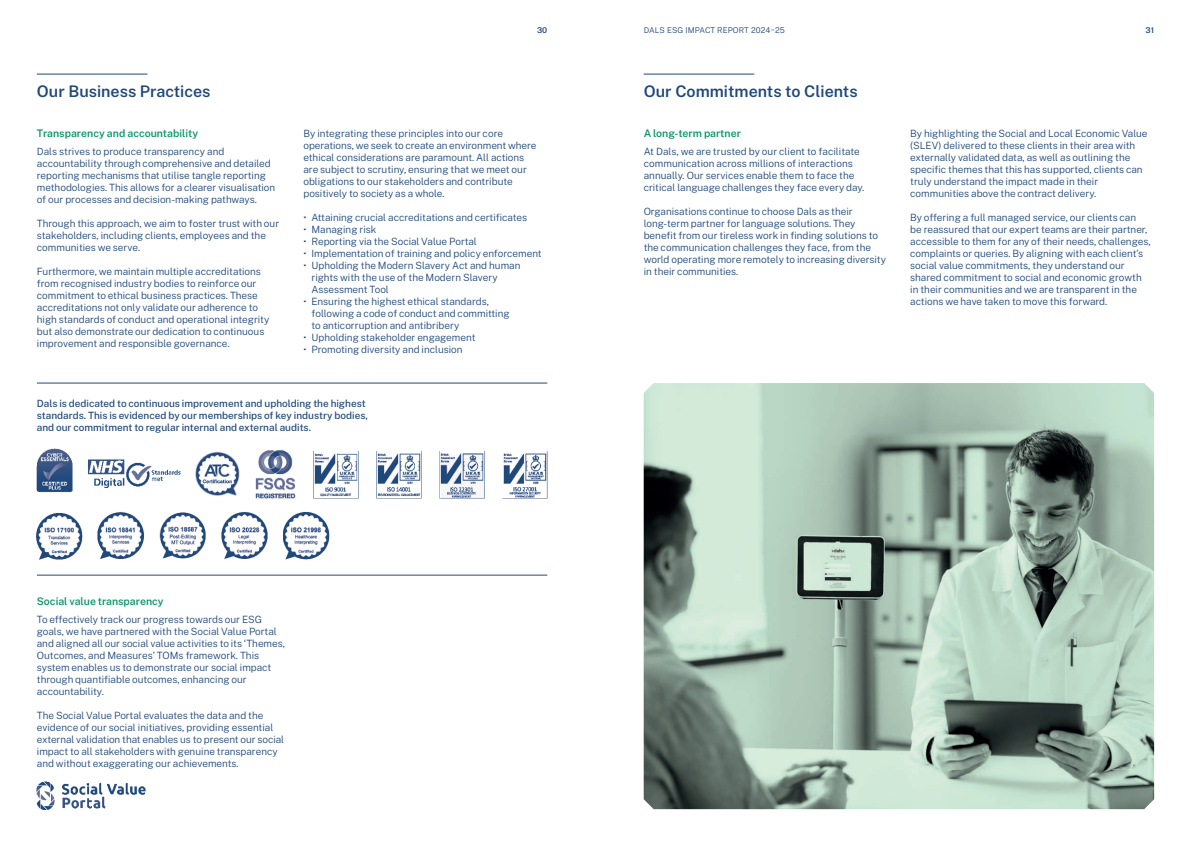
<style>
.page{position:relative;width:1191px;height:842px;background:#fff}
.page>*{position:absolute;margin:0;border:0;box-sizing:border-box;transform-origin:0 0}
.t1{font:600 16px "Public Sans";color:#20487b}
.t2{font:600 10.5px "Public Sans";color:#0f9667}
.t3{font:300 10px/12px "Public Sans";color:#20487b}
.t4{font:500 10px/12px "Public Sans";color:#20487b}
.t5{font:300 8px "Public Sans";letter-spacing:.01em;color:#20487b}
.t6{font:600 8px "Public Sans";color:#20487b}
</style>
<div class="page">
<hr style="left:37px;top:74px;width:110px;height:1px;background:#20487b">
<hr style="left:643px;top:74px;width:111px;height:1px;background:#20487b">
<hr style="left:37px;top:383px;width:510px;height:1px;background:#20487b">
<hr style="left:37px;top:575px;width:510px;height:1px;background:#20487b">
<img style="left:376px;top:451px;width:46px;height:48px">
<img style="left:439px;top:451px;width:46px;height:48px">
<img style="left:502px;top:451px;width:46px;height:48px">
<img style="left:36px;top:513px;width:47px;height:47px">
<img style="left:97px;top:512px;width:47px;height:47px">
<img style="left:159px;top:512px;width:47px;height:47px">
<img style="left:221px;top:512px;width:47px;height:47px">
<img style="left:283px;top:512px;width:47px;height:48px">
<img style="left:36px;top:448px;width:37px;height:45px">
<img style="left:88px;top:459px;width:93px;height:29px">
<img style="left:255px;top:450px;width:41px;height:49px">
<img style="left:195px;top:451px;width:45px;height:45px">
<img style="left:313px;top:451px;width:46px;height:48px">
<img style="left:643px;top:383px;width:511px;height:426px">
<img style="left:36px;top:781px;width:110px;height:29px">
<p class="t1" style="left:37px;top:81px;width:175px">Our Business Practices</p>
<p class="t2" style="left:37px;top:126px;width:163px">Transparency and accountability</p>
<p class="t3" style="left:37px;top:145px;width:240px">Dals strives to produce transparency and accountability through comprehensive and detailed reporting mechanisms that utilise tangle reporting methodologies. This allows for a clearer visualisation of our processes and decision-making pathways.</p>
<p class="t3" style="left:37px;top:217px;width:244px">Through this approach, we aim to foster trust with our stakeholders, including clients, employees and the communities we serve.</p>
<p class="t3" style="left:37px;top:265px;width:234px">Furthermore, we maintain multiple accreditations from recognised industry bodies to reinforce our commitment to ethical business practices. These accreditations not only validate our adherence to high standards of conduct and operational integrity but also demonstrate our dedication to continuous improvement and responsible governance.</p>
<p class="t6" style="left:537px;top:25px;width:12px">30</p>
<p class="t6" style="left:1145px;top:25px;width:10px">31</p>
<p class="t5" style="left:643px;top:25px;width:143px">DALS ESG IMPACT REPORT 2024–25</p>
<p class="t3" style="left:303px;top:127px;width:234px">By integrating these principles into our core operations, we seek to create an environment where ethical considerations are paramount. All actions are subject to scrutiny, ensuring that we meet our obligations to our stakeholders and contribute positively to society as a whole.</p>
<p class="t3" style="left:303px;top:211px;width:225px">• Attaining crucial accreditations and certificates</p>
<p class="t3" style="left:303px;top:223px;width:74px">• Managing risk</p>
<p class="t3" style="left:303px;top:235px;width:175px">• Reporting via the Social Value Portal</p>
<p class="t3" style="left:303px;top:247px;width:240px">• Implementation of training and policy enforcement</p>
<p class="t3" style="left:311px;top:259px;width:210px;text-indent:-8px">• Upholding the Modern Slavery Act and human rights with the use of the Modern Slavery<br>Assessment Tool</p>
<p class="t3" style="left:311px;top:295px;width:200px;text-indent:-8px">• Ensuring the highest ethical standards, following a code of conduct and committing to anticorruption and antibribery</p>
<p class="t3" style="left:303px;top:331px;width:174px">• Upholding stakeholder engagement</p>
<p class="t3" style="left:303px;top:343px;width:161px">• Promoting diversity and inclusion</p>
<p class="t1" style="left:643px;top:81px;width:215px">Our Commitments to Clients</p>
<p class="t2" style="left:643px;top:126px;width:99px">A long-term partner</p>
<p class="t3" style="left:643px;top:145px;width:222px">At Dals, we are trusted by our client to facilitate communication across millions of interactions annually. Our services enable them to face the critical language challenges they face every day.</p>
<p class="t3" style="left:643px;top:205px;width:244px">Organisations continue to choose Dals as their long-term partner for language solutions. They benefit from our tireless work in finding solutions to the communication challenges they face, from the world operating more remotely to increasing diversity in their communities.</p>
<p class="t3" style="left:910px;top:127px;width:239px">By highlighting the Social and Local Economic Value (SLEV) delivered to these clients in their area with externally validated data, as well as outlining the specific themes that this has supported, clients can truly understand the impact made in their communities above the contract delivery.</p>
<p class="t3" style="left:910px;top:211px;width:242px">By offering a full managed service, our clients can<br>be reassured that our expert teams are their partner, accessible to them for any of their needs, challenges, complaints or queries. By aligning with each client’s social value commitments, they understand our shared commitment to social and economic growth in their communities and we are transparent in the actions we have taken to move this forward.</p>
<p class="t4" style="left:37px;top:397px;width:333px">Dals is dedicated to continuous improvement and upholding the highest standards. This is evidenced by our memberships of key industry bodies, and our commitment to regular internal and external audits.</p>
<p class="t2" style="left:37px;top:594px;width:128px">Social value transparency</p>
<p class="t3" style="left:37px;top:613px;width:250px">To effectively track our progress towards our ESG goals, we have partnered with the Social Value Portal and aligned all our social value activities to its ‘Themes, Outcomes, and Measures’ TOMs framework. This system enables us to demonstrate our social impact through quantifiable outcomes, enhancing our accountability.</p>
<p class="t3" style="left:37px;top:709px;width:249px">The Social Value Portal evaluates the data and the evidence of our social initiatives, providing essential external validation that enables us to present our social impact to all stakeholders with genuine transparency and without exaggerating our achievements.</p>
</div>
